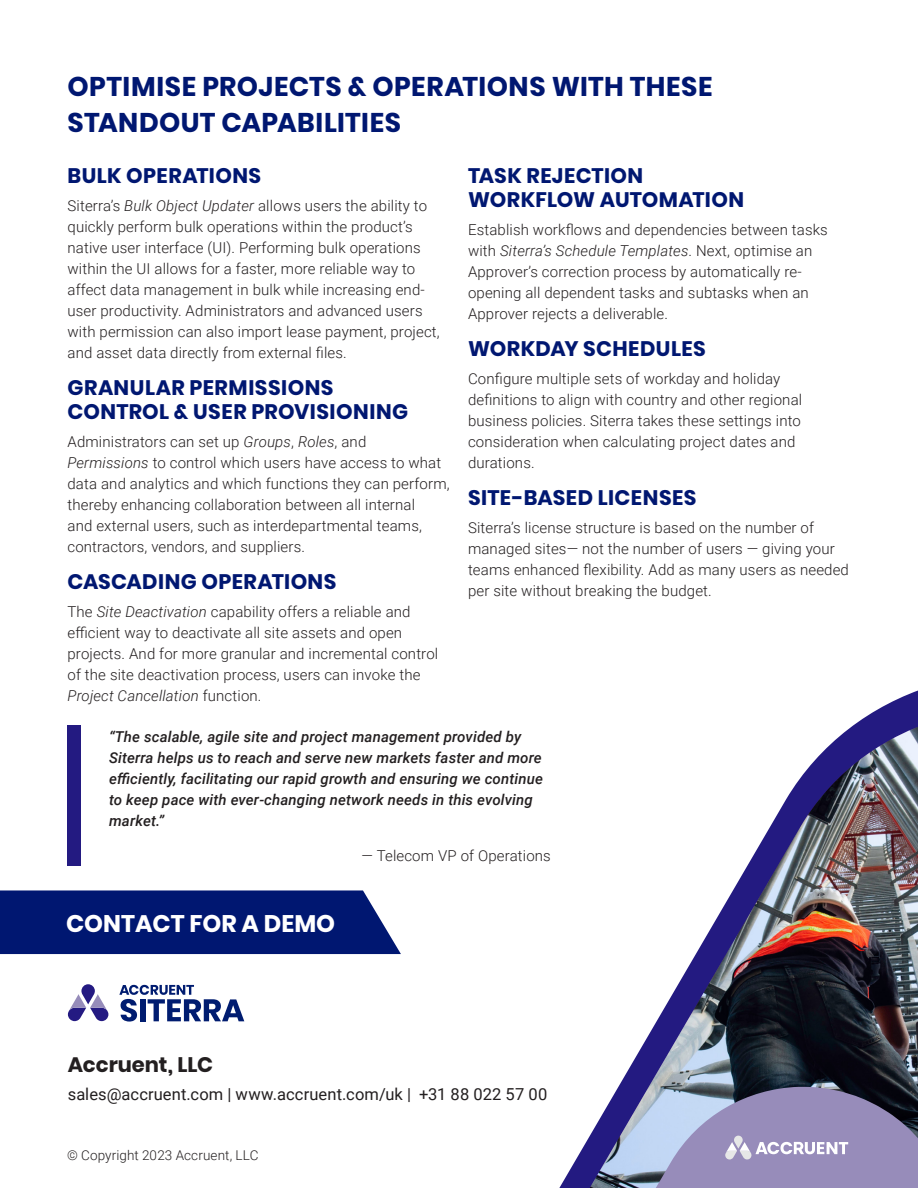
<style>
.page{position:relative;width:918px;height:1188px;background:#fff}
.page>*{position:absolute;margin:0;border:0;box-sizing:border-box;transform-origin:0 0}
.Heading_1{font:700 27px/36px "Poppins";letter-spacing:.015em;color:#001771}
.t1{font:700 24px "Poppins";color:#fff}
.Heading1{font:700 21px/24px "Poppins";letter-spacing:.02em;color:#001771}
.Paragraph_Style_4{font:700 21px "Poppins";color:#231f20}
.Paragraph_Style_4-2{font:16.5px "Roboto";letter-spacing:.01em;color:#231f20}
.Bodycopy{font:300 15px/21px "Roboto";letter-spacing:.01em;color:#231f20}
.t2{font:italic 500 15px/21px "Roboto";letter-spacing:.01em;color:#231f20}
.Body_Copy{font:300 15px "Roboto";letter-spacing:.01em;color:#231f20}
.Footer_Copyrite{font:300 13.5px "Roboto";letter-spacing:.01em;color:#231f20}
.s1{font-style:italic}
</style>
<div class="page">
<div style="left:68px;top:726px;width:13px;height:140px;background:#231a81"></div>
<svg style="left:851px;top:690px;width:67px;height:37px;fill:#231a81"></svg>
<img style="left:618px;top:727px;width:300px;height:360px">
<div style="left:0;top:890px;width:401px;height:64px;background:#001771"></div>
<svg style="left:68px;top:984px;width:40px;height:37px"></svg>
<svg style="left:119px;top:985px;width:125px;height:37px"></svg>
<svg style="left:559px;top:1087px;width:359px;height:101px;background:#9391b8"></svg>
<p class="Heading_1" style="left:68px;top:69px;width:647px">OPTIMISE PROJECTS &amp; OPERATIONS WITH THESE<br>STANDOUT CAPABILITIES</p>
<p class="Heading1" style="left:68px;top:164px;width:195px">BULK OPERATIONS</p>
<p class="Bodycopy" style="left:68px;top:194px;width:374px">Siterra’s <span class="s1">Bulk Object Updater</span> allows users the ability to quickly perform bulk operations within the product’s native user interface (UI). Performing bulk operations within the UI allows for a faster, more reliable way to affect data management in bulk while increasing end&shy;user productivity. Administrators and advanced users with permission can also import lease payment, project, and asset data directly from external files.</p>
<p class="Heading1" style="left:68px;top:376px;width:342px">GRANULAR PERMISSIONS<br>CONTROL &amp; USER PROVISIONING</p>
<p class="Bodycopy" style="left:68px;top:430px;width:384px">Administrators can set up <span class="s1">Groups</span>, <span class="s1">Roles</span>, and <span class="s1">Permissions</span> to control which users have access to what data and analytics and which functions they can perform, thereby enhancing collaboration between all internal<br>and external users, such as interdepartmental teams, contractors, vendors, and suppliers.</p>
<p class="Heading1" style="left:68px;top:570px;width:271px">CASCADING OPERATIONS</p>
<p class="Bodycopy" style="left:68px;top:601px;width:372px">The <span class="s1">Site Deactivation</span> capability offers a reliable and efficient way to deactivate all site assets and open projects. And for more granular and incremental control of the site deactivation process, users can invoke the <span class="s1">Project Cancellation</span> function.</p>
<p class="Heading1" style="left:468px;top:164px;width:278px">TASK REJECTION<br>WORKFLOW AUTOMATION</p>
<p class="Bodycopy" style="left:468px;top:218px;width:361px">Establish workflows and dependencies between tasks with <span class="s1">Siterra’s Schedule Templates</span>. Next, optimise an Approver’s correction process by automatically re&shy;opening all dependent tasks and subtasks when an Approver rejects a deliverable.</p>
<p class="Heading1" style="left:468px;top:337px;width:239px">WORKDAY SCHEDULES</p>
<p class="Bodycopy" style="left:468px;top:367px;width:336px">Configure multiple sets of workday and holiday definitions to align with country and other regional business policies. Siterra takes these settings into consideration when calculating project dates and durations.</p>
<p class="Heading1" style="left:468px;top:486px;width:230px">SITE-BASED LICENSES</p>
<p class="Bodycopy" style="left:468px;top:517px;width:383px">Siterra’s license structure is based on the number of managed sites— not the number of users — giving your teams enhanced flexibility. Add as many users as needed per site without breaking the budget.</p>
<p class="t2" style="left:109px;top:726px;width:435px">“The scalable, agile site and project management provided by Siterra helps us to reach and serve new markets faster and more efficiently, facilitating our rapid growth and ensuring we continue to keep pace with ever-changing network needs in this evolving market.”</p>
<p class="Body_Copy" style="left:362px;top:845px;width:191px">— Telecom VP of Operations</p>
<p class="t1" style="left:66px;top:910px;width:271px">CONTACT FOR A DEMO</p>
<p class="Paragraph_Style_4" style="left:68px;top:1052px;width:147px">Accruent, LLC</p>
<p class="Paragraph_Style_4-2" style="left:68px;top:1082px;width:481px">sales@accruent.com | www.accruent.com/uk | +31 88 022 57 00</p>
<p class="Footer_Copyrite" style="left:67px;top:1146px;width:193px">© Copyright 2023 Accruent, LLC</p>
</div>
